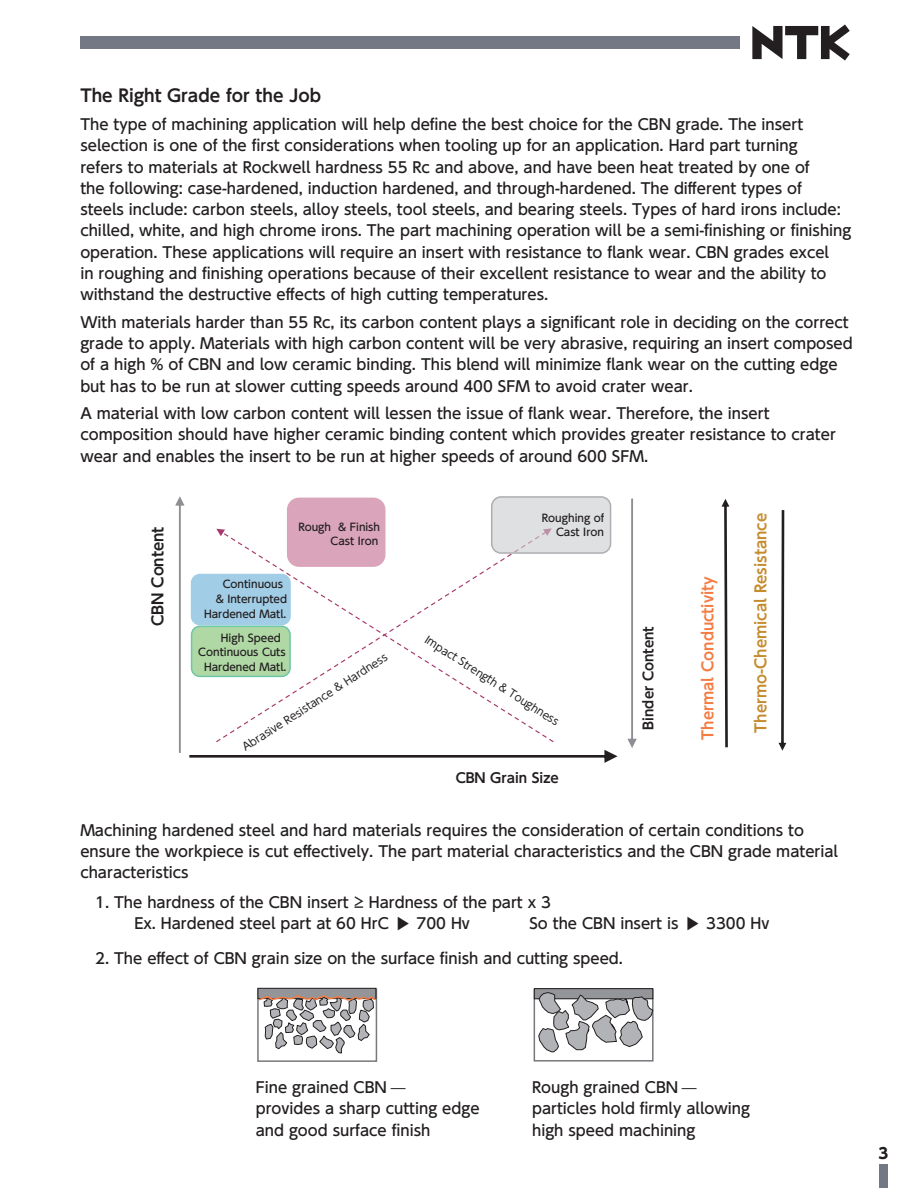
<style>
.page{position:relative;width:918px;height:1188px;background:#fff}
.page>*{position:absolute;margin:0;border:0;box-sizing:border-box;transform-origin:0 0}
.t1{font:500 17.85px "UD Shin Go Pr 6 N";color:#231f20;scale:.83 1}
.t2{font:700 16.95px "UD Shin Go Pr 6 N De";color:#231f20}
.t3{font:700 15px "UD Shin Go Pr 6 N De";color:#c58c2f}
.t4{font:700 15px "UD Shin Go Pr 6 N De";color:#f47b42}
.t5{font:700 15px "UD Shin Go Pr 6 N De";color:#231f20}
.t6{font:500 14.85px/21.3px "UD Shin Go Pr 6 N";color:#231f20}
.t7{font:700 14.85px "UD Shin Go Pr 6 N";color:#231f20}
.t8{font:700 13.5px "UD Shin Go Pr 6 N De";color:#231f20}
.t9{font:10.65px "UD Shin Go Pr 6 N";color:#231f20}
.t10{font:500 10.5px/13.6px "UD Shin Go Pr 6 N";color:#231f20;text-align:right}
.s1{font-weight:400}
</style>
<div class="page">
<div style="left:880px;top:1165px;width:8px;height:23px;background:#737884"></div>
<div style="left:80px;top:36px;width:659px;height:13px;background:#737884"></div>
<svg style="left:752px;top:25px;width:98px;height:36px"></svg>
<div style="left:257px;top:988px;width:120px;height:74px;border:2px solid #76787b"></div>
<div style="left:258px;top:988px;width:118px;height:11px;background:#939598"></div>
<div style="left:258px;top:988px;width:118px;height:11px;border:1px solid #231f20"></div>
<svg style="left:257px;top:994px;width:121px;height:60px"></svg>
<div style="left:534px;top:989px;width:120px;height:73px;border:2px solid #76787b"></div>
<div style="left:534px;top:989px;width:119px;height:10px;background:#939598"></div>
<div style="left:534px;top:988px;width:119px;height:11px;border:1px solid #231f20"></div>
<svg style="left:538px;top:988px;width:116px;height:65px"></svg>
<svg style="left:722px;top:499px;width:7px;height:248px"></svg>
<svg style="left:627px;top:499px;width:10px;height:249px"></svg>
<svg style="left:779px;top:510px;width:7px;height:241px"></svg>
<svg style="left:175px;top:496px;width:443px;height:267px"></svg>
<p class="t2" style="left:80px;top:82px;width:242px">The Right Grade for the Job</p>
<p class="t6" style="left:80px;top:113px;width:773px">The type of machining application will help define the best choice for the CBN grade. The insert selection is one of the first considerations when tooling up for an application. Hard part turning<br>refers to materials at Rockwell hardness 55 Rc and above, and have been heat treated by one of<br>the following: case-hardened, induction hardened, and through-hardened. The different types of<br>steels include: carbon steels, alloy steels, tool steels, and bearing steels. Types of hard irons include: chilled, white, and high chrome irons. The part machining operation will be a semi-finishing or finishing operation. These applications will require an insert with resistance to flank wear. CBN grades excel<br>in roughing and finishing operations because of their excellent resistance to wear and the ability to withstand the destructive effects of high cutting temperatures.</p>
<p class="t6" style="left:80px;top:311px;width:774px">With materials harder than 55 Rc, its carbon content plays a significant role in deciding on the correct grade to apply. Materials with high carbon content will be very abrasive, requiring an insert composed of a high % of CBN and low ceramic binding. This blend will minimize flank wear on the cutting edge but has to be run at slower cutting speeds around 400 SFM to avoid crater wear.</p>
<p class="t6" style="left:80px;top:403px;width:757px">A material with low carbon content will lessen the issue of flank wear. Therefore, the insert composition should have higher ceramic binding content which provides greater resistance to crater wear and enables the insert to be run at higher speeds of around 600 SFM.</p>
<p class="t5" style="left:146px;top:626px;width:101px;rotate:-90deg">CBN Content</p>
<p class="t10" style="left:298px;top:520px;width:83px">Rough &amp; Finish<br>Cast Iron</p>
<p class="t10" style="left:223px;top:576px;width:62px">Continuous</p>
<p class="t10" style="left:216px;top:592px;width:73px">&amp; Interrupted</p>
<p class="t10" style="left:204px;top:607px;width:84px">Hardened Matl.</p>
<p class="t10" style="left:198px;top:631px;width:89px;text-align:left;text-indent:23px">High Speed<br>Continuous Cuts</p>
<p class="t10" style="left:204px;top:660px;width:84px">Hardened Matl.</p>
<p class="t9" style="left:239px;top:741px;width:172px;rotate:-33deg">Abrasive Resistance &amp; Hardness</p>
<p class="t10" style="left:542px;top:511px;width:64px">Roughing of<br>Cast Iron</p>
<p class="t9" style="left:431px;top:631px;width:158px;rotate:33deg">Impact Strength &amp; Toughness</p>
<p class="t8" style="left:456px;top:767px;width:105px">CBN Grain Size</p>
<p class="t8" style="left:638px;top:730px;width:105px;rotate:-90deg">Binder Content</p>
<p class="t4" style="left:695px;top:740px;width:165px;rotate:-90deg">Thermal Conductivity</p>
<p class="t3" style="left:749px;top:733px;width:221px;rotate:-90deg">Thermo-Chemical Resistance</p>
<p class="t6" style="left:80px;top:819px;width:759px">Machining hardened steel and hard materials requires the consideration of certain conditions to ensure the workpiece is cut effectively. The part material characteristics and the CBN grade material characteristics</p>
<p class="t6" style="left:134px;top:892px;width:418px;text-indent:-39px">1. The hardness of the CBN insert ≥ Hardness of the part x 3<br>Ex. Hardened steel part at 60 HrC</p>
<p class="t1" style="left:388px;top:931px;width:19px;rotate:-90deg">▼</p>
<p class="t6" style="left:417px;top:913px;width:55px">700 Hv</p>
<p class="t6" style="left:529px;top:913px;width:151px">So the CBN insert is</p>
<p class="t1" style="left:678px;top:931px;width:19px;rotate:-90deg">▼</p>
<p class="t6" style="left:706px;top:913px;width:65px">3300 Hv</p>
<p class="t6" style="left:95px;top:947px;width:529px">2. The effect of CBN grain size on the surface finish and cutting speed.</p>
<p class="t6" style="left:256px;top:1076px;width:225px">Fine grained CBN <span class="s1">—<br></span>provides a sharp cutting edge and good surface finish</p>
<p class="t6" style="left:532px;top:1076px;width:219px">Rough grained CBN <span class="s1">— </span>particles hold firmly allowing high speed machining</p>
<p class="t7" style="left:878px;top:1141px;width:11px">3</p>
</div>
